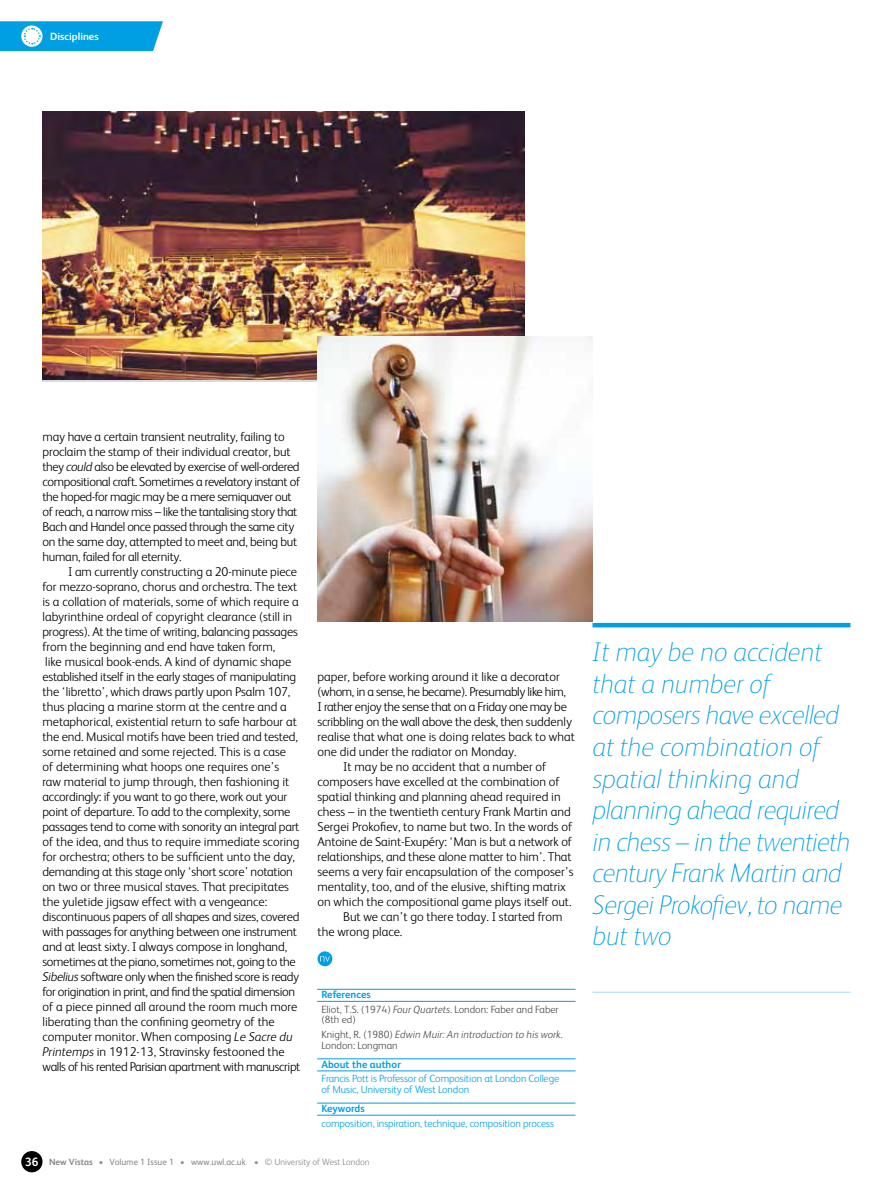
<style>
.page{position:relative;width:893px;height:1191px;background:#fff}
.page>*{position:absolute;margin:0;border:0;box-sizing:border-box;transform-origin:0 0}
.t1{font:italic 100 27px/31.5px "FS Albert";letter-spacing:-.02em;color:#009fe3}
.t2{font:300 12.75px/15px "FS Albert";letter-spacing:-.01em;color:#000}
.t3{font:300 12.75px/15px "FS Albert";letter-spacing:-.03em;color:#000}
.t4{font:300 10.5px/10.5px "FS Albert";letter-spacing:-.01em;color:#009fe3}
.t5{font:300 10.5px/14.7px "FS Albert";color:#4a4a49}
.t6{font:italic 300 10.5px/14.7px "FS Albert";color:#4a4a49}
.t7{font:700 10.5px "FS Albert";color:#009fe3}
.t8{font:700 10.5px "FS Albert";color:#fff}
.t9{font:300 9px "FS Albert";color:#878787}
.s1{font-style:italic}
.s2{font-weight:700;color:#009fe3}
.s3{font-style:normal}
.s4{font-weight:700;font-size:12px;color:#fff}
.s5{font-weight:700}
.s6{font-weight:400}
</style>
<div class="page">
<div style="left:21px;top:1151px;width:22px;height:21px;background:#000;border-radius:50%"></div>
<svg style="left:317px;top:951px;width:15px;height:15px"></svg>
<svg style="left:320px;top:956px;width:10px;height:5px"></svg>
<svg style="left:0;top:21px;width:163px;height:30px;background:#1aa9e5"></svg>
<hr style="left:592px;top:623px;width:258px;height:4px;background:#009fe3">
<hr style="left:592px;top:991px;width:258px;height:1px;background:#a1daf8">
<hr style="left:317px;top:989px;width:258px;height:1px;background:#009fe3">
<hr style="left:317px;top:1001px;width:258px;height:1px;background:#009fe3">
<hr style="left:317px;top:1058px;width:258px;height:1px;background:#009fe3">
<hr style="left:317px;top:1070px;width:258px;height:1px;background:#009fe3">
<hr style="left:317px;top:1102px;width:258px;height:1px;background:#009fe3">
<hr style="left:317px;top:1114px;width:258px;height:1px;background:#009fe3">
<img style="left:43px;top:111px;width:481px;height:269px">
<img style="left:317px;top:336px;width:275px;height:285px">
<p class="t8" style="left:50px;top:29px;width:50px">Disciplines</p>
<p class="t3" style="left:43px;top:428px;width:259px">may have a certain transient neutrality, failing to proclaim the stamp of their individual creator, but they <span class="s1">could</span> also be elevated by exercise of well-ordered compositional craft. Sometimes a revelatory instant of the hoped-for magic may be a mere semiquaver out of reach, a narrow miss – like the tantalising story that Bach and Handel once passed through the same city on the same day, attempted to meet and, being but human, failed for all eternity.</p>
<p class="t2" style="left:43px;top:563px;width:259px;text-indent:26px">I am currently constructing a 20-minute piece for mezzo-soprano, chorus and orchestra. The text is a collation of materials, some of which require a labyrinthine ordeal of copyright clearance (still in progress). At the time of writing, balancing passages from the beginning and end have taken form,<br>like musical book-ends. A kind of dynamic shape established itself in the early stages of manipulating the ‘libretto’, which draws partly upon Psalm 107, thus placing a marine storm at the centre and a metaphorical, existential return to safe harbour at the end. Musical motifs have been tried and tested, some retained and some rejected. This is a case<br>of determining what hoops one requires one’s raw material to jump through, then fashioning it accordingly: if you want to go there, work out your point of departure. To add to the complexity, some passages tend to come with sonority an integral part of the idea, and thus to require immediate scoring for orchestra; others to be sufficient unto the day, demanding at this stage only ‘short score’ notation on two or three musical staves. That precipitates the yuletide jigsaw effect with a vengeance: discontinuous papers of all shapes and sizes, covered with passages for anything between one instrument and at least sixty. I always compose in longhand, sometimes at the piano, sometimes not, going to the <span class="s1">Sibelius</span> software only when the finished score is ready for origination in print, and find the spatial dimension of a piece pinned all around the room much more liberating than the confining geometry of the computer monitor. When composing <span class="s1">Le Sacre du Printemps</span> in 1912-13, Stravinsky festooned the walls of his rented Parisian apartment with manuscript</p>
<p class="t2" style="left:317px;top:669px;width:244px">paper, before working around it like a decorator</p>
<p class="t3" style="left:317px;top:684px;width:250px">(whom, in a sense, he became). Presumably like him,</p>
<p class="t3" style="left:317px;top:699px;width:251px">I rather enjoy the sense that on a Friday one may be</p>
<p class="t2" style="left:317px;top:714px;width:256px">scribbling on the wall above the desk, then suddenly</p>
<p class="t2" style="left:317px;top:729px;width:259px">realise that what one is doing relates back to what</p>
<p class="t2" style="left:317px;top:744px;width:200px">one did under the radiator on Monday.</p>
<p class="t2" style="left:343px;top:759px;width:205px">It may be no accident that a number of</p>
<p class="t2" style="left:317px;top:774px;width:244px">composers have excelled at the combination of</p>
<p class="t2" style="left:317px;top:789px;width:245px">spatial thinking and planning ahead required in</p>
<p class="t2" style="left:317px;top:804px;width:255px">chess – in the twentieth century Frank Martin and</p>
<p class="t2" style="left:317px;top:819px;width:256px">Sergei Prokofiev, to name but two. In the words of</p>
<p class="t2" style="left:317px;top:833px;width:256px">Antoine de Saint-Exupéry: ‘Man is but a network of</p>
<p class="t2" style="left:317px;top:848px;width:256px">relationships, and these alone matter to him’. That</p>
<p class="t2" style="left:317px;top:863px;width:258px">seems a very fair encapsulation of the composer’s</p>
<p class="t2" style="left:317px;top:878px;width:250px">mentality, too, and of the elusive, shifting matrix</p>
<p class="t2" style="left:317px;top:893px;width:256px">on which the compositional game plays itself out.</p>
<p class="t2" style="left:343px;top:908px;width:221px">But we can’t go there today. I started from</p>
<p class="t2" style="left:317px;top:923px;width:86px">the wrong place.</p>
<p class="t5" style="left:321px;top:986px;width:239px"><span class="s2">References<br></span>Eliot, T.S. (1974) <span class="s1">Four Quartets</span>. London: Faber and Faber</p>
<p class="t6" style="left:321px;top:1011px;width:243px"><span class="s3">(8th ed)<br>Knight, R. (1980)</span> Edwin Muir: An introduction to his work<span class="s3">.</span></p>
<p class="t5" style="left:321px;top:1037px;width:78px">London: Longman</p>
<p class="t7" style="left:321px;top:1056px;width:81px">About the author</p>
<p class="t4" style="left:321px;top:1073px;width:239px">Francis Pott is Professor of Composition at London College of Music, University of West London</p>
<p class="t7" style="left:321px;top:1101px;width:45px">Keywords</p>
<p class="t4" style="left:321px;top:1117px;width:234px">composition, inspiration, technique, composition process</p>
<p class="t9" style="left:25px;top:1156px;width:346px"><span class="s4">36</span> <span class="s5">New Vistas</span> • <span class="s6">Volume 1 Issue 1</span> • <span class="s6">www.uwl.ac.uk</span> • © University of West London</p>
<h1 class="t1" style="left:592px;top:635px;width:259px">It may be no accident that a number of composers have excelled at the combination of spatial thinking and planning ahead required in chess – in the twentieth century Frank Martin and<br>Sergei Prokofiev, to name but two</h1>
</div>
